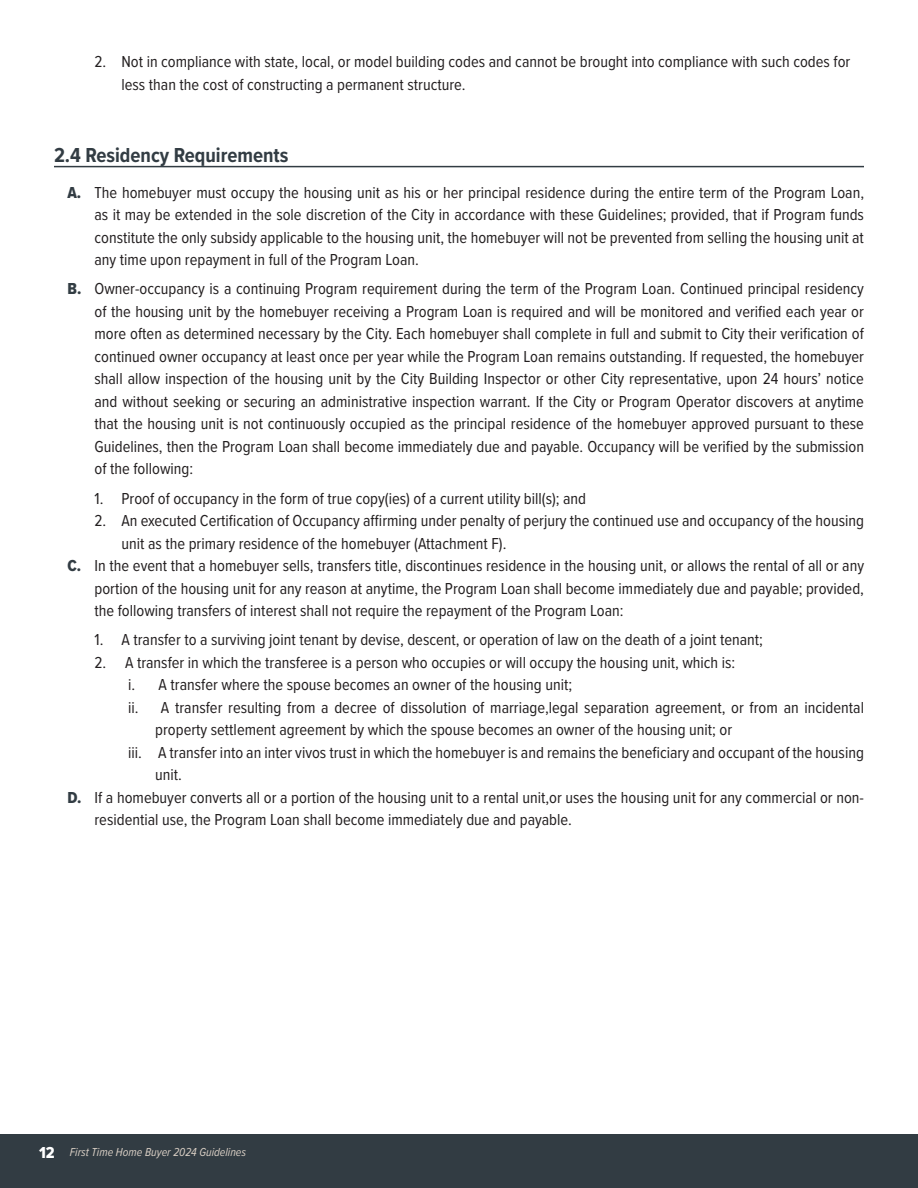
<style>
.page{position:relative;width:918px;height:1188px;background:#fff}
.page>*{position:absolute;margin:0;border:0;box-sizing:border-box;transform-origin:0 0}
.H2_SubHead{font:700 21px "Proxima Nova Cond";color:#323c43}
.t1{font:16.5px/22.5px "Proxima Nova Cond";color:#231f20}
.t2{font:italic 12px "Proxima Nova Cond";color:#d7cdc3}
.s1{font-family:"Proxima Nova Cond Extrabld";color:#323c43}
.s2{font-family:"Proxima Nova Cond Extrabld";font-style:normal;font-size:16.5px;color:#fff}
</style>
<div class="page">
<div style="left:0;top:1134px;width:918px;height:54px;background:#323c43"></div>
<hr style="left:54px;top:166px;width:810px;height:1px;background:#323c43">
<p class="t1" style="left:122px;top:50px;width:730px;text-indent:-27px">2. Not in compliance with state, local, or model building codes and cannot be brought into compliance with such codes for less than the cost of constructing a permanent structure.</p>
<h2 class="H2_SubHead" style="left:54px;top:139px;width:236px">2.4 Residency Requirements</h2>
<p class="t1" style="left:94px;top:180px;width:771px;text-align:justify;text-indent:-27px"><span class="s1">A.</span> The homebuyer must occupy the housing unit as his or her principal residence during the entire term of the Program Loan, as it may be extended in the sole discretion of the City in accordance with these Guidelines; provided, that if Program funds constitute the only subsidy applicable to the housing unit, the homebuyer will not be prevented from selling the housing unit at any time upon repayment in full of the Program Loan.</p>
<p class="t1" style="left:94px;top:277px;width:771px;text-align:justify;text-indent:-27px"><span class="s1">B.</span> Owner-occupancy is a continuing Program requirement during the term of the Program Loan. Continued principal residency of the housing unit by the homebuyer receiving a Program Loan is required and will be monitored and verified each year or more often as determined necessary by the City. Each homebuyer shall complete in full and submit to City their verification of continued owner occupancy at least once per year while the Program Loan remains outstanding. If requested, the homebuyer shall allow inspection of the housing unit by the City Building Inspector or other City representative, upon 24 hours’ notice and without seeking or securing an administrative inspection warrant. If the City or Program Operator discovers at anytime that the housing unit is not continuously occupied as the principal residence of the homebuyer approved pursuant to these Guidelines, then the Program Loan shall become immediately due and payable. Occupancy will be verified by the submission of the following:</p>
<p class="t1" style="left:94px;top:486px;width:493px">1. Proof of occupancy in the form of true copy(ies) of a current utility bill(s); and</p>
<p class="t1" style="left:122px;top:509px;width:744px;text-indent:-27px">2. An executed Certification of Occupancy affirming under penalty of perjury the continued use and occupancy of the housing unit as the primary residence of the homebuyer (Attachment F).</p>
<p class="t1" style="left:94px;top:554px;width:771px;text-align:justify;text-indent:-27px"><span class="s1">C.</span> In the event that a homebuyer sells, transfers title, discontinues residence in the housing unit, or allows the rental of all or any portion of the housing unit for any reason at anytime, the Program Loan shall become immediately due and payable; provided, the following transfers of interest shall not require the repayment of the Program Loan:</p>
<p class="t1" style="left:94px;top:628px;width:670px">1. A transfer to a surviving joint tenant by devise, descent, or operation of law on the death of a joint tenant;</p>
<p class="t1" style="left:94px;top:650px;width:642px">2. A transfer in which the transferee is a person who occupies or will occupy the housing unit, which is:</p>
<p class="t1" style="left:128px;top:673px;width:445px">i. A transfer where the spouse becomes an owner of the housing unit;</p>
<p class="t1" style="left:155px;top:695px;width:710px;text-indent:-27px">ii. A transfer resulting from a decree of dissolution of marriage,legal separation agreement, or from an incidental property settlement agreement by which the spouse becomes an owner of the housing unit; or</p>
<p class="t1" style="left:155px;top:740px;width:710px;text-indent:-27px">iii. A transfer into an inter vivos trust in which the homebuyer is and remains the beneficiary and occupant of the housing unit.</p>
<p class="t1" style="left:94px;top:785px;width:771px;text-indent:-27px"><span class="s1">D.</span> If a homebuyer converts all or a portion of the housing unit to a rental unit,or uses the housing unit for any commercial or non&shy;residential use, the Program Loan shall become immediately due and payable.</p>
<p class="t2" style="left:39px;top:1143px;width:209px"><span class="s2">12</span> First Time Home Buyer 2024 Guidelines</p>
</div>
